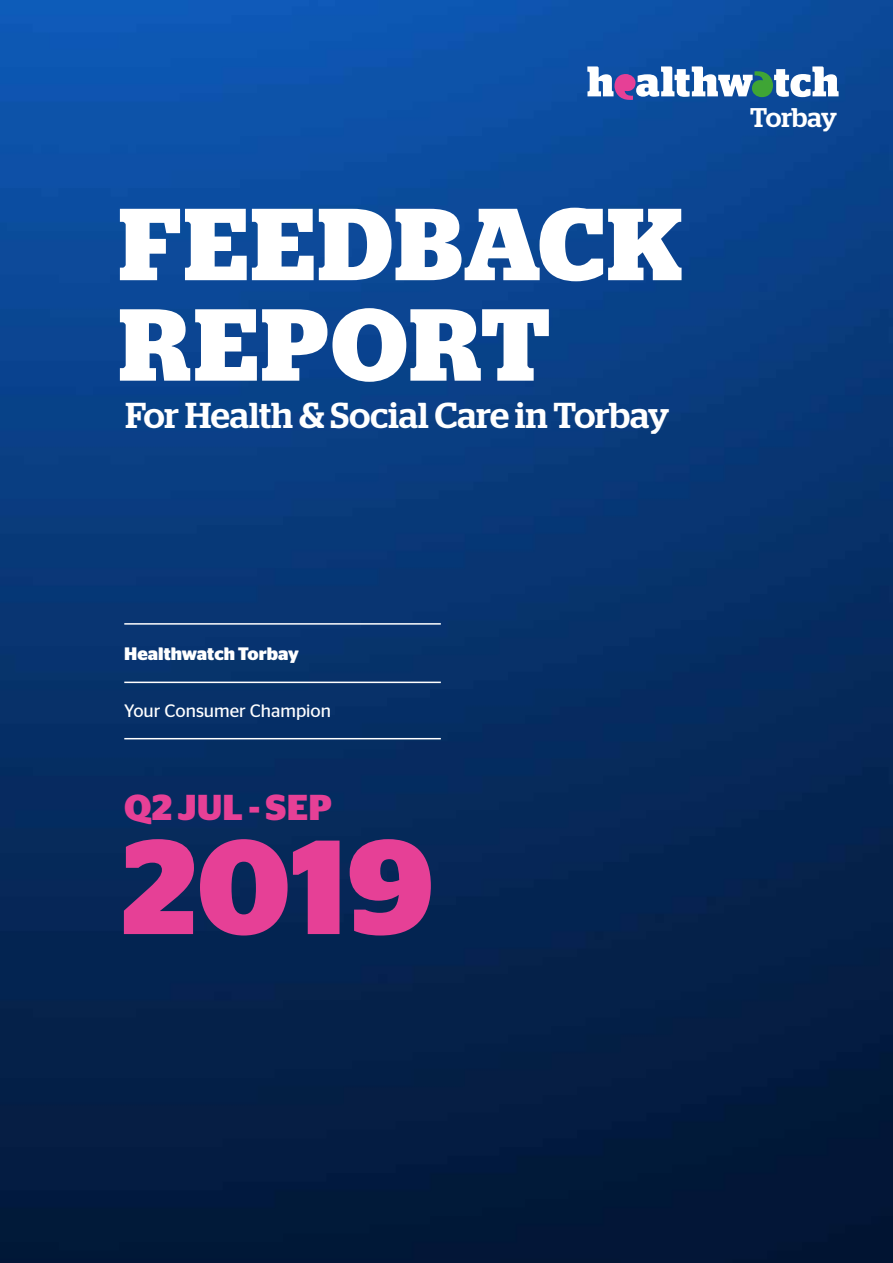
<style>
.page{position:relative;width:893px;height:1263px;background:#fff}
.page>*{position:absolute;margin:0;border:0;box-sizing:border-box;transform-origin:0 0}
.t1{font:700 133.5px "Stag Sans";color:#e64096}
.t2{font:700 102px/100.5px "Stag";letter-spacing:.03em;color:#fff}
.t3{font:500 36px "Stag";color:#fff}
.t4{font:700 36px "Stag Sans";color:#e64096}
.t5{font:500 27px "Stag";letter-spacing:-.005em;color:#fff}
.t6{font:18px "Stag Sans";color:#fff}
.t7{font:700 18px "Stag Sans";color:#fff}
</style>
<div class="page">
<img style="left:0;top:0;width:893px;height:1263px">
<hr style="left:124px;top:623px;width:317px;height:2px;background:#fff">
<hr style="left:124px;top:682px;width:317px;height:1px;background:#fff">
<hr style="left:124px;top:738px;width:317px;height:1px;background:#fff">
<svg style="left:587px;top:66px;width:252px;height:34px"></svg>
<h2 class="t2" style="left:119px;top:194px;width:565px">FEEDBACK<br>REPORT</h2>
<p class="t3" style="left:125px;top:394px;width:546px">For Health &amp; Social Care in Torbay</p>
<p class="t5" style="left:750px;top:101px;width:88px">Torbay</p>
<p class="t7" style="left:124px;top:643px;width:176px">Healthwatch Torbay</p>
<p class="t6" style="left:124px;top:700px;width:208px">Your Consumer Champion</p>
<p class="t4" style="left:124px;top:786px;width:209px">Q2 JUL - SEP</p>
<h1 class="t1" style="left:121px;top:810px;width:314px">2019</h1>
</div>
